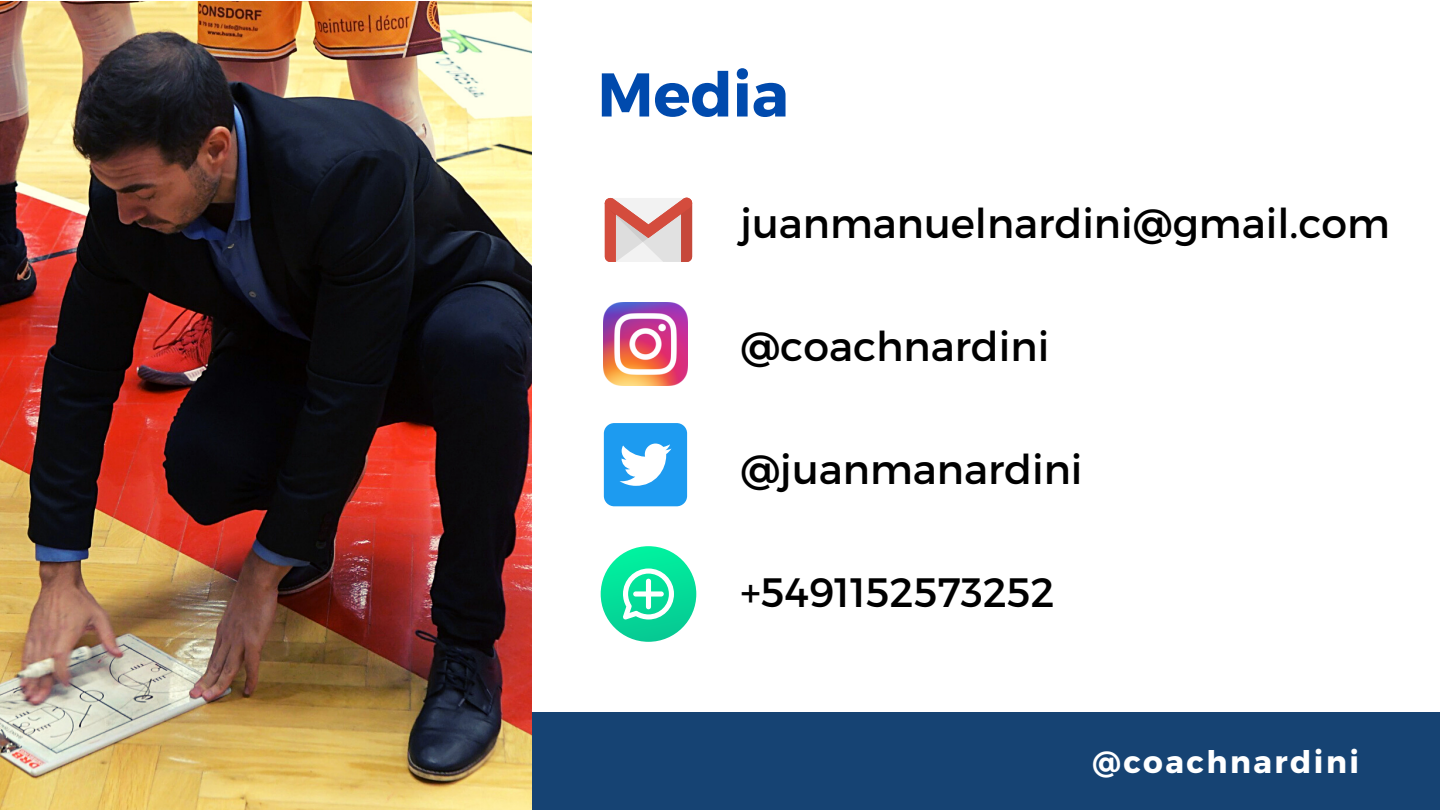
<style>
.page{position:relative;width:1440px;height:810px;background:#fff}
.page>*{position:absolute;margin:0;border:0;box-sizing:border-box;transform-origin:0 0}
.t1{font:700 61.6px "Montserrat";color:#004aad}
.t2{font:41px "Montserrat";color:#000}
.t3{font:700 31px "Montserrat";letter-spacing:.08em;color:#fff}
</style>
<div class="page">
<div style="left:0;top:712px;width:1440px;height:98px;background:#164373"></div>
<img style="left:0;top:2px;width:531px;height:808px">
<svg style="left:604px;top:197px;width:89px;height:65px"></svg>
<img style="left:604px;top:303px;width:83px;height:83px">
<div style="left:604px;top:423px;width:83px;height:83px;background:#1d9bf0;border-radius:10px"></div>
<svg style="left:619px;top:444px;width:52px;height:42px"></svg>
<div style="left:601px;top:546px;width:95px;height:96px;background:linear-gradient(to bottom,#01f39f,#09ca94);border-radius:50%"></div>
<svg style="left:623px;top:568px;width:51px;height:52px"></svg>
<p class="t1" style="left:597px;top:55px;width:193px">Media</p>
<p class="t2" style="left:740px;top:197px;width:651px">juanmanuelnardini@gmail.com</p>
<p class="t2" style="left:740px;top:320px;width:311px">@coachnardini</p>
<p class="t2" style="left:740px;top:443px;width:344px">@juanmanardini</p>
<p class="t2" style="left:740px;top:566px;width:316px">+5491152573252</p>
<p class="t3" style="left:1093px;top:742px;width:268px">@coachnardini</p>
</div>
